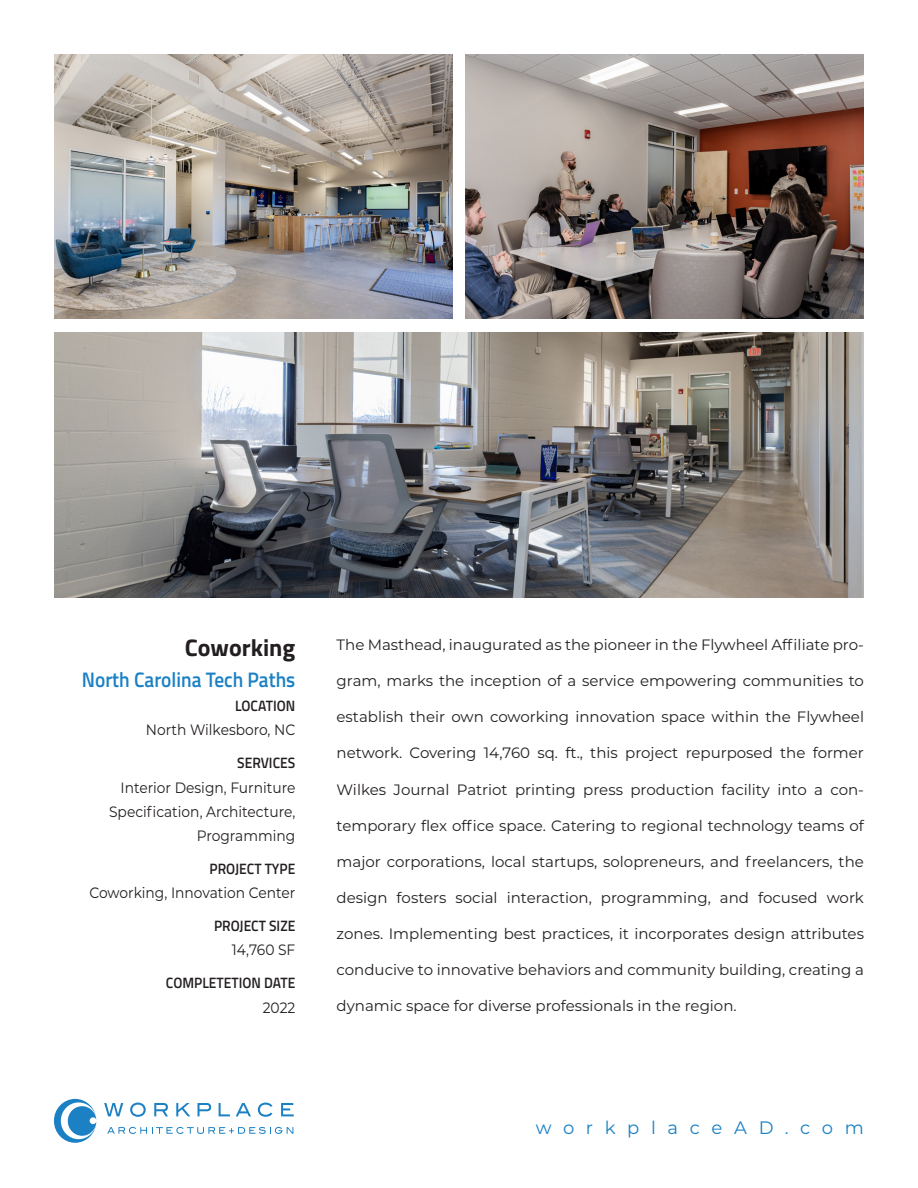
<style>
.page{position:relative;width:918px;height:1188px;background:#fff}
.page>*{position:absolute;margin:0;border:0;box-sizing:border-box;transform-origin:0 0}
.t1{font:700 24px "Titillium Web";color:#231f20}
.t2{font:600 21px "Titillium Web";color:#1b81c4;scale:.92 1}
.t3{font:18px "Montserrat";letter-spacing:.65em;color:#1b81c4}
.project_description{font:15px "Montserrat";color:#231f20}
.project_description-2{font:15px/24.2px "Montserrat";color:#231f20;text-align:right;scale:.92 1}
.t4{font:600 15px "Titillium Web";color:#231f20;scale:.92 1}
</style>
<div class="page">
<svg style="left:107px;top:1127px;width:186px;height:7px"></svg>
<svg style="left:104px;top:1103px;width:19px;height:13px"></svg>
<svg style="left:130px;top:1103px;width:16px;height:14px"></svg>
<svg style="left:154px;top:1103px;width:14px;height:13px"></svg>
<svg style="left:176px;top:1103px;width:14px;height:13px"></svg>
<svg style="left:198px;top:1103px;width:13px;height:13px"></svg>
<svg style="left:219px;top:1103px;width:11px;height:13px"></svg>
<svg style="left:236px;top:1103px;width:15px;height:13px"></svg>
<svg style="left:258px;top:1103px;width:15px;height:14px"></svg>
<svg style="left:281px;top:1103px;width:13px;height:13px"></svg>
<svg style="left:54px;top:1099px;width:42px;height:44px"></svg>
<img style="left:54px;top:333px;width:810px;height:264px">
<img style="left:54px;top:55px;width:398px;height:264px">
<img style="left:466px;top:54px;width:398px;height:265px">
<p class="t1" style="left:185px;top:629px;width:112px">Coworking</p>
<p class="t2" style="left:82px;top:664px;width:234px">North Carolina Tech Paths</p>
<p class="t4" style="left:235px;top:695px;width:67px">LOCATION</p>
<p class="project_description-2" style="left:146px;top:717px;width:164px">North Wilkesboro, NC</p>
<p class="t4" style="left:237px;top:752px;width:65px">SERVICES</p>
<p class="project_description-2" style="left:109px;top:775px;width:204px">Interior Design, Furniture<br>Specification, Architecture,<br>Programming</p>
<p class="t4" style="left:210px;top:857px;width:95px">PROJECT TYPE</p>
<p class="project_description-2" style="left:90px;top:880px;width:225px">Coworking, Innovation Center</p>
<p class="t4" style="left:214px;top:915px;width:90px">PROJECT SIZE</p>
<p class="project_description-2" style="left:232px;top:937px;width:71px">14,760 SF</p>
<p class="t4" style="left:166px;top:972px;width:142px">COMPLETETION DATE</p>
<p class="project_description-2" style="left:263px;top:995px;width:37px">2022</p>
<p class="project_description" style="left:337px;top:634px;width:529px">The Masthead, inaugurated as the pioneer in the Flywheel Affiliate pro-</p>
<p class="project_description" style="left:337px;top:671px;width:529px">gram, marks the inception of a service empowering communities to</p>
<p class="project_description" style="left:337px;top:707px;width:529px">establish their own coworking innovation space within the Flywheel</p>
<p class="project_description" style="left:337px;top:743px;width:529px">network. Covering 14,760 sq. ft., this project repurposed the former</p>
<p class="project_description" style="left:337px;top:779px;width:529px">Wilkes Journal Patriot printing press production facility into a con-</p>
<p class="project_description" style="left:337px;top:815px;width:529px">temporary flex office space. Catering to regional technology teams of</p>
<p class="project_description" style="left:337px;top:851px;width:529px">major corporations, local startups, solopreneurs, and freelancers, the</p>
<p class="project_description" style="left:337px;top:887px;width:529px">design fosters social interaction, programming, and focused work</p>
<p class="project_description" style="left:337px;top:924px;width:529px">zones. Implementing best practices, it incorporates design attributes</p>
<p class="project_description" style="left:337px;top:960px;width:529px">conducive to innovative behaviors and community building, creating a</p>
<p class="project_description" style="left:337px;top:996px;width:402px">dynamic space for diverse professionals in the region.</p>
<p class="t3" style="left:536px;top:1115px;width:330px">workplaceAD.com</p>
</div>
